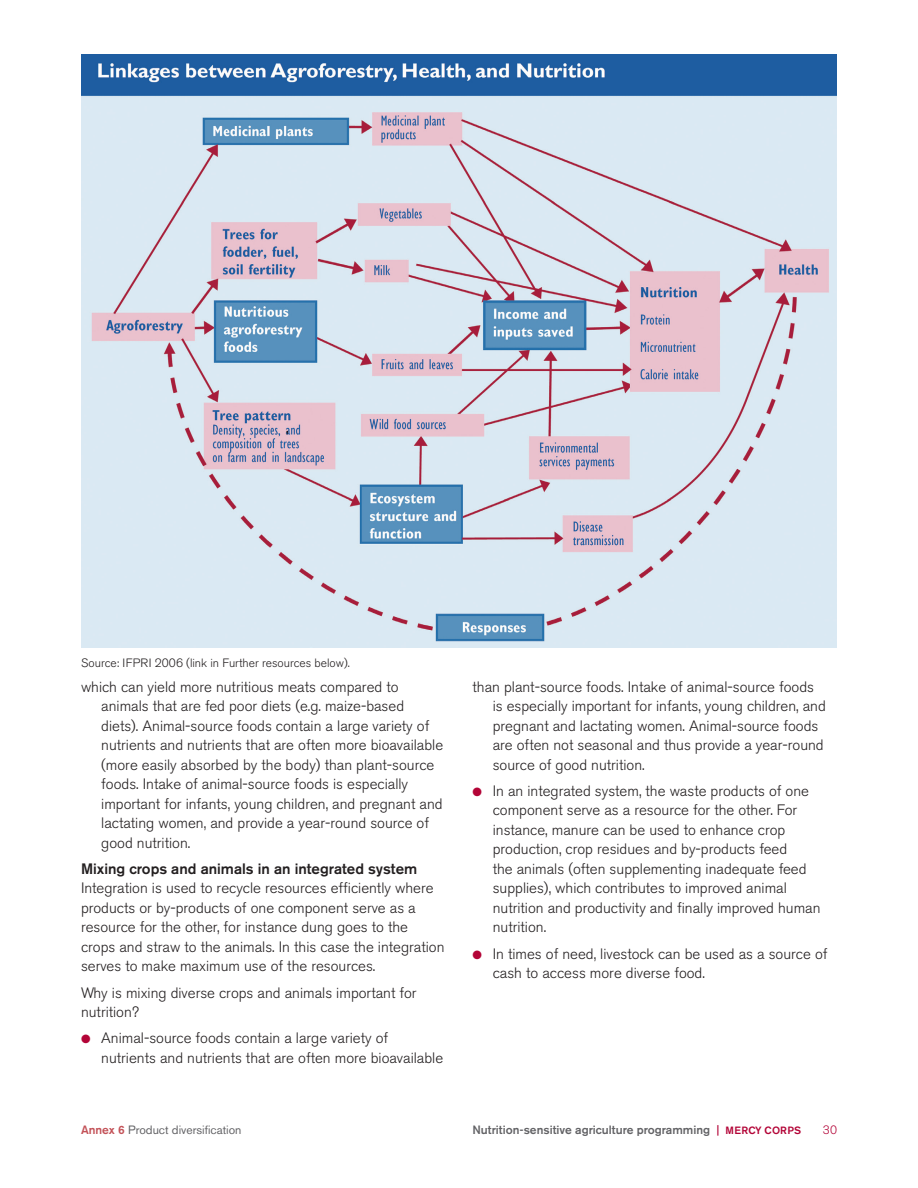
<style>
.page{position:relative;width:918px;height:1188px;background:#fff}
.page>*{position:absolute;margin:0;border:0;box-sizing:border-box;transform-origin:0 0}
.Annex-basic-emphasis{font:300 15px/19.5px "Akzidenz Grotesk BE";color:#231f20}
.Annex-basic{font:300 15px/19.5px "Akzidenz Grotesk BE";color:#231f20}
.t1{font:500 12px "Akzidenz Grotesk BE";color:#636366}
.MC_P1_-noteCaptionTe{font:300 12px "Akzidenz Grotesk BE";color:#231f20}
.t2{font:12px "Akzidenz Grotesk BE";color:#636366}
.t3{font:300 12px "Akzidenz Grotesk BE";color:#b30437}
.s1{font-weight:500}
.s2{color:#b30437}
.s3{font-weight:500;color:#c35258}
.s4{font-size:10.5px;color:#b30437}
</style>
<div class="page">
<img style="left:81px;top:54px;width:756px;height:594px">
<p class="MC_P1_-noteCaptionTe" style="left:81px;top:656px;width:270px">Source: IFPRI 2006 (link in Further resources below).</p>
<p class="Annex-basic-emphasis" style="left:101px;top:677px;width:343px;text-indent:-20px">which can yield more nutritious meats compared to animals that are fed poor diets (e.g. maize-based diets). Animal-source foods contain a large variety of nutrients and nutrients that are often more bioavailable (more easily absorbed by the body) than plant-source foods. Intake of animal-source foods is especially important for infants, young children, and pregnant and lactating women, and provide a year-round source of good nutrition.</p>
<p class="Annex-basic-emphasis" style="left:81px;top:859px;width:365px"><span class="s1">Mixing crops and animals in an integrated system </span>Integration is used to recycle resources efficiently where products or by-products of one component serve as a resource for the other, for instance dung goes to the crops and straw to the animals. In this case the integration serves to make maximum use of the resources.</p>
<p class="Annex-basic" style="left:81px;top:983px;width:337px">Why is mixing diverse crops and animals important for nutrition?</p>
<p class="Annex-basic-emphasis" style="left:101px;top:1029px;width:343px;text-indent:-20px"><span class="s2">●</span> Animal-source foods contain a large variety of nutrients and nutrients that are often more bioavailable</p>
<p class="Annex-basic-emphasis" style="left:493px;top:677px;width:335px;text-indent:-20px">than plant-source foods. Intake of animal-source foods is especially important for infants, young children, and pregnant and lactating women. Animal-source foods are often not seasonal and thus provide a year-round source of good nutrition.</p>
<p class="Annex-basic-emphasis" style="left:493px;top:781px;width:329px;text-indent:-20px"><span class="s2">●</span> In an integrated system, the waste products of one component serve as a resource for the other. For instance, manure can be used to enhance crop production, crop residues and by-products feed<br>the animals (often supplementing inadequate feed supplies), which contributes to improved animal nutrition and productivity and finally improved human nutrition.</p>
<p class="Annex-basic-emphasis" style="left:493px;top:944px;width:336px;text-indent:-20px"><span class="s2">●</span> In times of need, livestock can be used as a source of cash to access more diverse food.</p>
<p class="t2" style="left:81px;top:1123px;width:162px"><span class="s3">Annex 6</span> Product diversification</p>
<p class="t1" style="left:472px;top:1122px;width:330px">Nutrition-sensitive agriculture programming <span class="s4">| MERCY CORPS</span></p>
<p class="t3" style="left:823px;top:1123px;width:16px">30</p>
</div>
